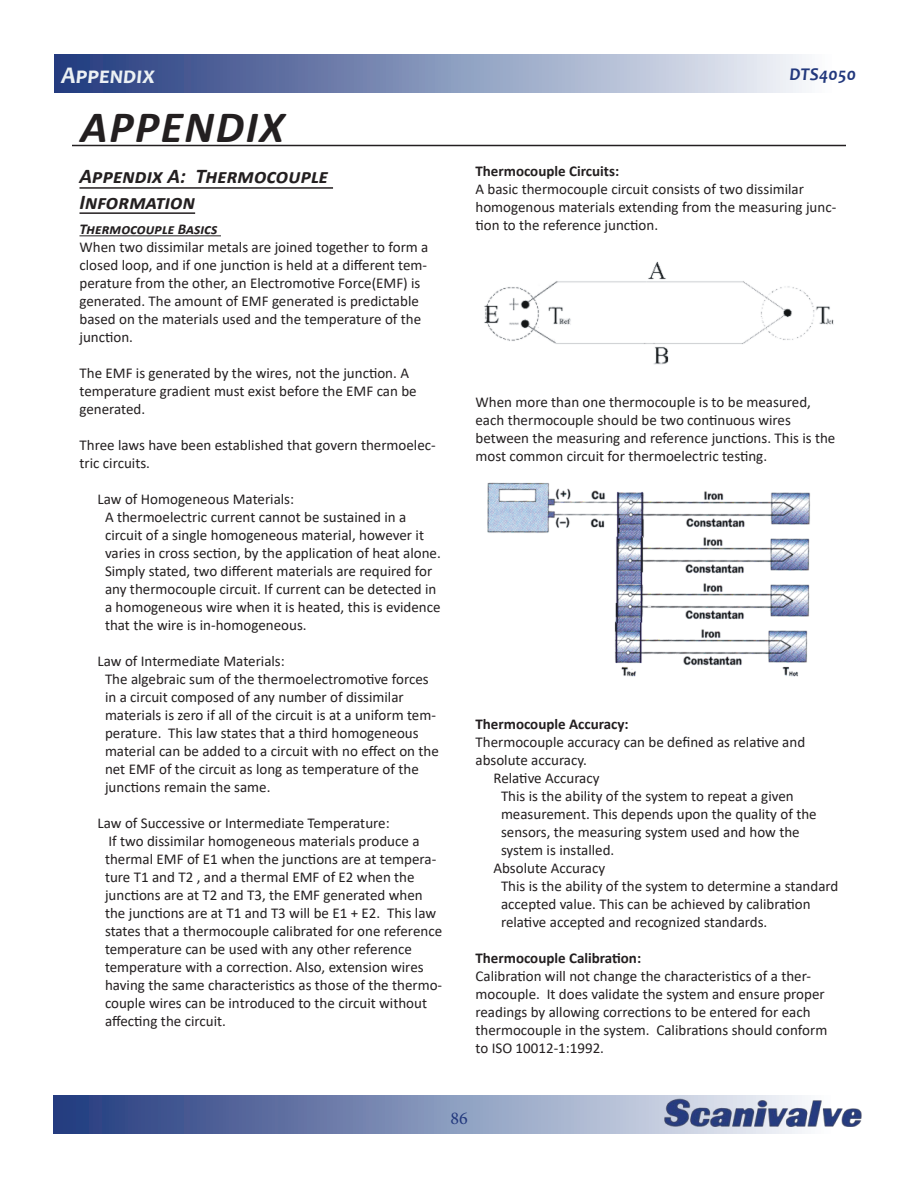
<style>
.page{position:relative;width:918px;height:1188px;background:#fff}
.page>*{position:absolute;margin:0;border:0;box-sizing:border-box;transform-origin:0 0}
.HEADING_1{font:italic 700 45px "Calibri";letter-spacing:.04em;color:#231f20}
.t1{font:italic 700 24px "Candara";color:#ecf1f4}
.Sub_Heading_1{font:italic 700 21px/25.2px "Calibri";color:#231f20}
.t2{font:italic 700 18px "Candara";color:#22387d}
.t3{font:18px "Minion Pro";color:#22387d}
.t4{font:15px/18px "Calibri";color:#231f20}
.t5{font:700 15px "Calibri";color:#231f20}
.Sub_Heading_2{font:italic 700 15px "Calibri";color:#231f20}
</style>
<div class="page">
<svg style="left:53px;top:1095px;width:610px;height:39px;background:#7283ae"></svg>
<div style="left:54px;top:54px;width:810px;height:39px;background:linear-gradient(to right,#1f387d,#fff)"></div>
<img style="left:663px;top:1095px;width:199px;height:39px">
<hr style="left:72px;top:145px;width:774px;height:1px;background:#231f20">
<hr style="left:80px;top:187px;width:253px;height:2px;background:#231f20">
<hr style="left:80px;top:212px;width:115px;height:2px;background:#231f20">
<hr style="left:80px;top:235px;width:141px;height:1px;background:#231f20">
<img style="left:484px;top:261px;width:350px;height:104px">
<img style="left:487px;top:482px;width:323px;height:195px">
<p class="t1" style="left:62px;top:60px;width:95px">Appendix</p>
<p class="t2" style="left:790px;top:63px;width:68px">DTS4050</p>
<p class="HEADING_1" style="left:80px;top:95px;width:206px">APPENDIX</p>
<p class="Sub_Heading_1" style="left:80px;top:163px;width:250px">Appendix A: Thermocouple<br>Information</p>
<p class="Sub_Heading_2" style="left:80px;top:219px;width:140px">Thermocouple Basics</p>
<p class="t4" style="left:80px;top:238px;width:351px">When two dissimilar metals are joined together to form a closed loop, and if one junction is held at a different tem&shy;perature from the other, an Electromotive Force(EMF) is generated. The amount of EMF generated is predictable based on the materials used and the temperature of the junction.</p>
<p class="t4" style="left:80px;top:364px;width:339px">The EMF is generated by the wires, not the junction. A temperature gradient must exist before the EMF can be generated.</p>
<p class="t4" style="left:80px;top:436px;width:358px">Three laws have been established that govern thermoelec&shy;tric circuits.</p>
<p class="t4" style="left:98px;top:490px;width:198px">Law of Homogeneous Materials:</p>
<p class="t4" style="left:105px;top:508px;width:337px">A thermoelectric current cannot be sustained in a circuit of a single homogeneous material, however it varies in cross section, by the application of heat alone.<br>Simply stated, two different materials are required for any thermocouple circuit. If current can be detected in a homogeneous wire when it is heated, this is evidence that the wire is in-homogeneous.</p>
<p class="t4" style="left:98px;top:652px;width:189px">Law of Intermediate Materials:</p>
<p class="t4" style="left:105px;top:670px;width:335px">The algebraic sum of the thermoelectromotive forces in a circuit composed of any number of dissimilar materials is zero if all of the circuit is at a uniform tem&shy;perature. This law states that a third homogeneous material can be added to a circuit with no effect on the net EMF of the circuit as long as temperature of the junctions remain the same.</p>
<p class="t4" style="left:98px;top:814px;width:294px">Law of Successive or Intermediate Temperature:</p>
<p class="t4" style="left:105px;top:832px;width:339px">If two dissimilar homogeneous materials produce a thermal EMF of E1 when the junctions are at tempera&shy;ture T1 and T2 , and a thermal EMF of E2 when the junctions are at T2 and T3, the EMF generated when the junctions are at T1 and T3 will be E1 + E2. This law states that a thermocouple calibrated for one reference temperature can be used with any other reference temperature with a correction. Also, extension wires having the same characteristics as those of the thermo&shy;couple wires can be introduced to the circuit without affecting the circuit.</p>
<p class="t5" style="left:476px;top:161px;width:145px">Thermocouple Circuits:</p>
<p class="t4" style="left:476px;top:180px;width:362px">A basic thermocouple circuit consists of two dissimilar homogenous materials extending from the measuring junc&shy;tion to the reference junction.</p>
<p class="t4" style="left:476px;top:392px;width:361px">When more than one thermocouple is to be measured, each thermocouple should be two continuous wires between the measuring and reference junctions. This is the most common circuit for thermoelectric testing.</p>
<p class="t5" style="left:476px;top:713px;width:155px">Thermocouple Accuracy:</p>
<p class="t4" style="left:476px;top:733px;width:331px">Thermocouple accuracy can be defined as relative and absolute accuracy.</p>
<p class="t4" style="left:494px;top:769px;width:108px">Relative Accuracy</p>
<p class="t4" style="left:501px;top:787px;width:317px">This is the ability of the system to repeat a given measurement. This depends upon the quality of the sensors, the measuring system used and how the system is installed.</p>
<p class="t4" style="left:494px;top:859px;width:113px">Absolute Accuracy</p>
<p class="t4" style="left:501px;top:877px;width:339px">This is the ability of the system to determine a standard accepted value. This can be achieved by calibration relative accepted and recognized standards.</p>
<p class="t5" style="left:476px;top:947px;width:167px">Thermocouple Calibration:</p>
<p class="t4" style="left:476px;top:967px;width:353px">Calibration will not change the characteristics of a ther&shy;mocouple. It does validate the system and ensure proper readings by allowing corrections to be entered for each thermocouple in the system. Calibrations should conform to ISO 10012-1:1992.</p>
<p class="t3" style="left:450px;top:1106px;width:19px">86</p>
</div>
